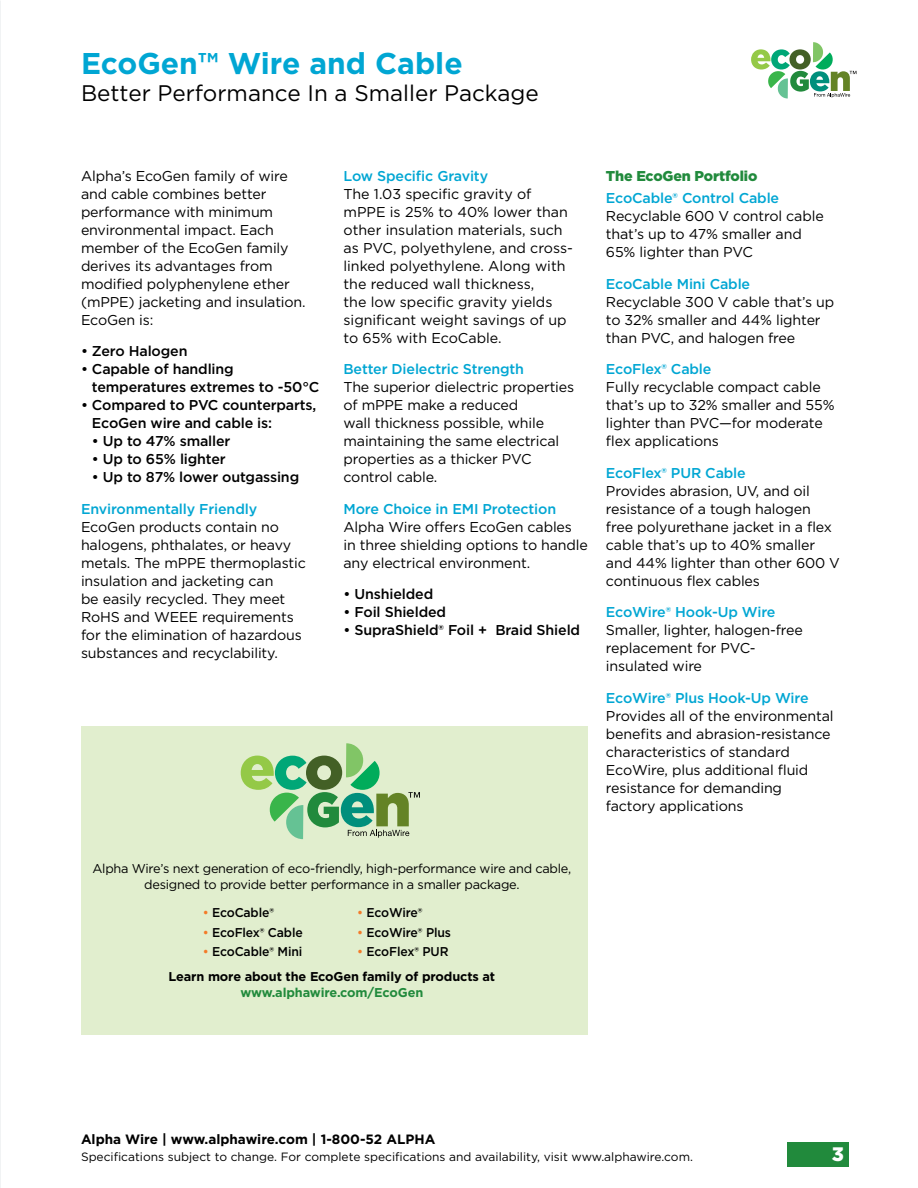
<style>
.page{position:relative;width:918px;height:1188px;background:#fff}
.page>*{position:absolute;margin:0;border:0;box-sizing:border-box;transform-origin:0 0}
.t1{font:700 30px "Gotham";color:#00a6d3}
.t2{font:22.5px "Gotham";color:#000}
.t3{font:900 19.5px "Gotham";color:#fff}
.t4{font:14.25px/18px "Gotham";letter-spacing:-.01em;color:#000}
.t5{font:500 14.25px/18px "Gotham";letter-spacing:-.01em;color:#000}
.t6{font:500 14.25px "Gotham";letter-spacing:-.01em;color:#00a6d3}
.t7{font:900 14.25px "Gotham";letter-spacing:-.01em;color:#218a3c}
.t8{font:700 13.5px "Gotham";color:#000}
.t9{font:12.75px/15.8px "Gotham";letter-spacing:-.02em;color:#000;text-align:center}
.t10{font:500 12.75px "Gotham";letter-spacing:-.01em;color:#000;scale:.96 1}
.t11{font:700 12.75px/24.5px "Gotham";letter-spacing:-.01em;color:#000}
.t12{font:700 12.75px "Gotham";letter-spacing:-.01em;color:#218a3c}
.t13{font:12px "Gotham";color:#000}
.s1{color:#f47b29}
.s2{font-weight:500;color:#f47b29}
.s3{font-weight:500}
</style>
<div class="page">
<div style="left:787px;top:1142px;width:62px;height:24px;background:#218a3c"></div>
<svg style="left:751px;top:42px;width:105px;height:56px"></svg>
<div style="left:81px;top:726px;width:507px;height:309px;background:#e1eece"></div>
<svg style="left:241px;top:743px;width:179px;height:96px"></svg>
<h1 class="t1" style="left:81px;top:43px;width:383px">EcoGen™ Wire and Cable</h1>
<h2 class="t2" style="left:81px;top:78px;width:459px">Better Performance In a Smaller Package</h2>
<p class="t4" style="left:81px;top:167px;width:226px">Alpha’s EcoGen family of wire and cable combines better performance with minimum environmental impact. Each member of the EcoGen family derives its advantages from modified polyphenylene ether (mPPE) jacketing and insulation.<br>EcoGen is:</p>
<p class="t5" style="left:81px;top:342px;width:108px">• Zero Halogen</p>
<p class="t5" style="left:92px;top:360px;width:229px;text-indent:-11px">• Capable of handling temperatures extremes to -50°C</p>
<p class="t5" style="left:92px;top:396px;width:226px;text-indent:-11px">• Compared to PVC counterparts,<br>EcoGen wire and cable is:</p>
<p class="t5" style="left:92px;top:432px;width:140px">• Up to 47% smaller</p>
<p class="t5" style="left:92px;top:450px;width:135px">• Up to 65% lighter</p>
<p class="t5" style="left:92px;top:468px;width:209px">• Up to 87% lower outgassing</p>
<p class="t6" style="left:81px;top:500px;width:178px">Environmentally Friendly</p>
<p class="t4" style="left:81px;top:518px;width:226px">EcoGen products contain no halogens, phthalates, or heavy metals. The mPPE thermoplastic insulation and jacketing can<br>be easily recycled. They meet<br>RoHS and WEEE requirements for the elimination of hazardous substances and recyclability.</p>
<p class="t6" style="left:343px;top:166px;width:146px">Low Specific Gravity</p>
<p class="t4" style="left:343px;top:185px;width:231px">The 1.03 specific gravity of mPPE is 25% to 40% lower than other insulation materials, such as PVC, polyethylene, and cross&shy;linked polyethylene. Along with the reduced wall thickness,<br>the low specific gravity yields significant weight savings of up to 65% with EcoCable.</p>
<p class="t6" style="left:343px;top:360px;width:182px">Better Dielectric Strength</p>
<p class="t4" style="left:343px;top:378px;width:232px">The superior dielectric properties of mPPE make a reduced<br>wall thickness possible, while maintaining the same electrical properties as a thicker PVC control cable.</p>
<p class="t6" style="left:343px;top:499px;width:214px">More Choice in EMI Protection</p>
<p class="t4" style="left:343px;top:517px;width:246px">Alpha Wire offers EcoGen cables in three shielding options to handle any electrical environment.</p>
<p class="t5" style="left:343px;top:585px;width:91px">• Unshielded</p>
<p class="t5" style="left:343px;top:603px;width:104px">• Foil Shielded</p>
<p class="t5" style="left:343px;top:621px;width:238px">• SupraShield® Foil + Braid Shield</p>
<p class="t7" style="left:606px;top:166px;width:153px">The EcoGen Portfolio</p>
<p class="t6" style="left:606px;top:189px;width:175px">EcoCable® Control Cable</p>
<p class="t4" style="left:606px;top:207px;width:219px">Recyclable 600 V control cable that’s up to 47% smaller and<br>65% lighter than PVC</p>
<p class="t6" style="left:606px;top:274px;width:146px">EcoCable Mini Cable</p>
<p class="t4" style="left:606px;top:292px;width:230px">Recyclable 300 V cable that’s up to 32% smaller and 44% lighter than PVC, and halogen free</p>
<p class="t6" style="left:606px;top:360px;width:107px">EcoFlex® Cable</p>
<p class="t4" style="left:606px;top:378px;width:230px">Fully recyclable compact cable that’s up to 32% smaller and 55% lighter than PVC—for moderate flex applications</p>
<p class="t6" style="left:606px;top:463px;width:141px">EcoFlex® PUR Cable</p>
<p class="t4" style="left:606px;top:481px;width:236px">Provides abrasion, UV, and oil resistance of a tough halogen free polyurethane jacket in a flex cable that’s up to 40% smaller and 44% lighter than other 600 V continuous flex cables</p>
<p class="t6" style="left:606px;top:603px;width:171px">EcoWire® Hook-Up Wire</p>
<p class="t4" style="left:606px;top:621px;width:198px">Smaller, lighter, halogen-free replacement for PVC&shy;insulated wire</p>
<p class="t6" style="left:606px;top:688px;width:204px">EcoWire® Plus Hook-Up Wire</p>
<p class="t4" style="left:606px;top:706px;width:229px">Provides all of the environmental benefits and abrasion-resistance characteristics of standard<br>EcoWire, plus additional fluid resistance for demanding factory applications</p>
<p class="t9" style="left:92px;top:861px;width:480px">Alpha Wire’s next generation of eco-friendly, high-performance wire and cable, designed to provide better performance in a smaller package.</p>
<p class="t10" style="left:203px;top:905px;width:76px"><span class="s1">•</span> EcoCable®</p>
<p class="t10" style="left:357px;top:905px;width:70px"><span class="s1">•</span> EcoWire®</p>
<p class="t10" style="left:203px;top:924px;width:106px"><span class="s1">•</span> EcoFlex® Cable</p>
<p class="t10" style="left:357px;top:924px;width:99px"><span class="s1">•</span> EcoWire® Plus</p>
<p class="t10" style="left:203px;top:944px;width:105px"><span class="s1">•</span> EcoCable® Mini</p>
<p class="t11" style="left:169px;top:940px;width:328px;text-indent:189px"><span class="s2">•</span> <span class="s3">EcoFlex® PUR<br></span>Learn more about the EcoGen family of products at</p>
<p class="t12" style="left:240px;top:984px;width:184px">www.alphawire.com/EcoGen</p>
<p class="t8" style="left:81px;top:1131px;width:356px">Alpha Wire | www.alphawire.com | 1-800-52 ALPHA</p>
<p class="t13" style="left:81px;top:1149px;width:614px">Specifications subject to change. For complete specifications and availability, visit www.alphawire.com.</p>
<h3 class="t3" style="left:832px;top:1141px;width:14px">3</h3>
</div>
